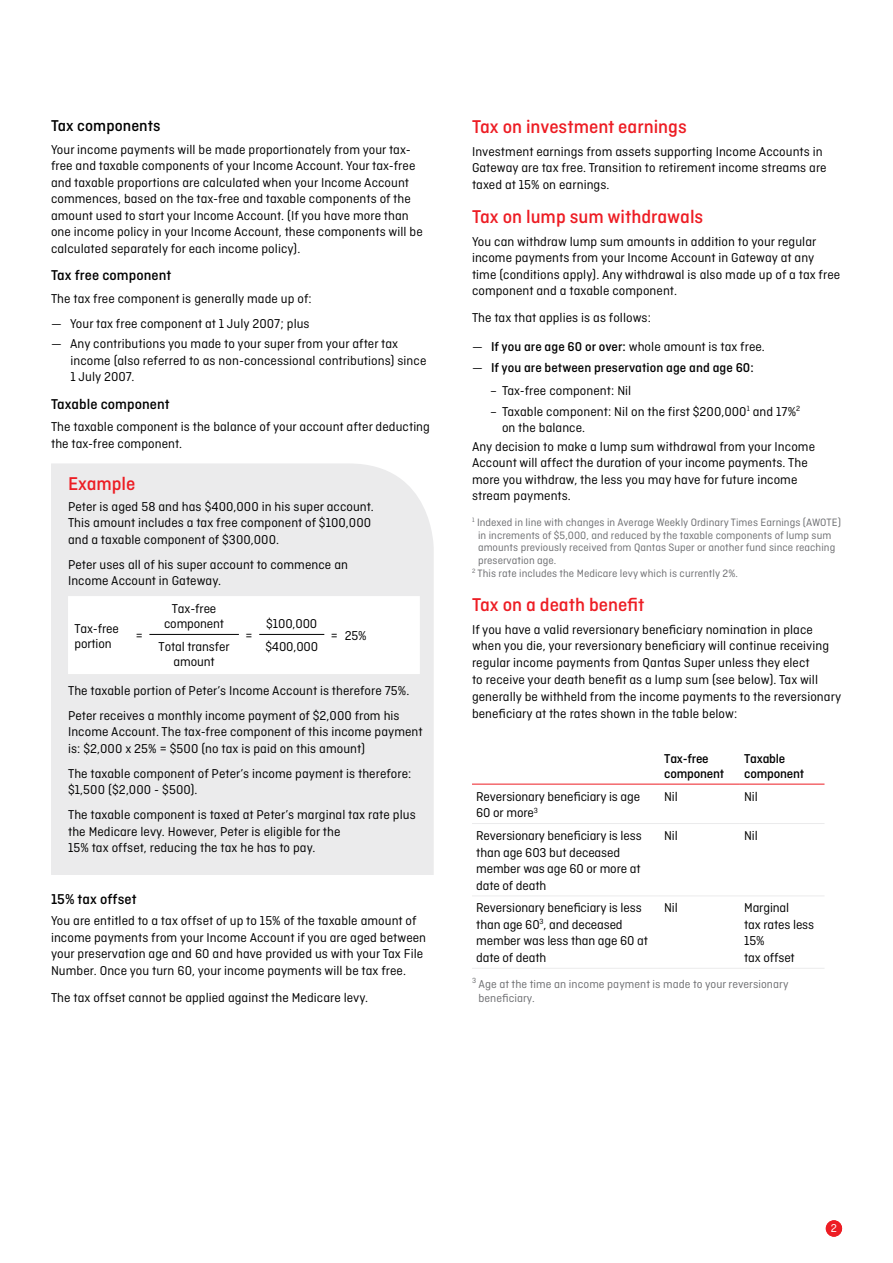
<style>
.page{position:relative;width:893px;height:1263px;background:#fff}
.page>*{position:absolute;margin:0;border:0;box-sizing:border-box;transform-origin:0 0}
.t1{font:500 19.5px "Ciutadella";color:#ed1d24}
.t2{font:500 16.5px "Ciutadella";letter-spacing:.005em;color:#000}
.t3{font:500 15px "Ciutadella";letter-spacing:.005em;color:#000}
.t4{font:13.5px/16.5px "Ciutadella";letter-spacing:.005em;color:#000}
.t5{font:500 13.5px/15px "Ciutadella";letter-spacing:-.005em;color:#000}
.t6{font:12px/14.2px "Ciutadella";letter-spacing:.005em;color:#6d6e71}
.t7{font:12px "Ciutadella";color:#fff}
.t8{font:11.25px "Ciutadella";letter-spacing:.005em;color:#6d6e71}
.s1{font-weight:500}
.s2{font-weight:400}
</style>
<div class="page">
<div style="left:826px;top:1221px;width:16px;height:15px;background:#ed1d24;border-radius:50%"></div>
<div style="left:826px;top:1220px;width:16px;height:16px;border:1px solid #ed1d24;border-radius:50%"></div>
<div style="left:51px;top:463px;width:383px;height:412px;background:#ebebec"></div>
<svg style="left:68px;top:596px;width:352px;height:78px"></svg>
<hr style="left:149px;top:634px;width:90px;height:1px;background:#000">
<hr style="left:259px;top:634px;width:65px;height:1px;background:#000">
<hr style="left:472px;top:823px;width:188px;height:1px;background:#ebebec">
<hr style="left:660px;top:823px;width:80px;height:1px;background:#ebebec">
<hr style="left:740px;top:823px;width:84px;height:1px;background:#ebebec">
<hr style="left:472px;top:895px;width:188px;height:1px;background:#ebebec">
<hr style="left:660px;top:895px;width:80px;height:1px;background:#ebebec">
<hr style="left:740px;top:895px;width:84px;height:1px;background:#ebebec">
<hr style="left:472px;top:968px;width:188px;height:1px;background:#ebebec">
<hr style="left:660px;top:968px;width:80px;height:1px;background:#ebebec">
<hr style="left:740px;top:968px;width:84px;height:1px;background:#ebebec">
<hr style="left:472px;top:784px;width:188px;height:1px;background:#ed1d24">
<hr style="left:660px;top:784px;width:80px;height:1px;background:#ed1d24">
<hr style="left:740px;top:784px;width:84px;height:1px;background:#ed1d24">
<p class="t2" style="left:51px;top:116px;width:111px">Tax components</p>
<p class="t4" style="left:51px;top:141px;width:373px">Your income payments will be made proportionately from your tax&shy;free and taxable components of your Income Account. Your tax-free and taxable proportions are calculated when your Income Account commences, based on the tax-free and taxable components of the amount used to start your Income Account. (If you have more than one income policy in your Income Account, these components will be calculated separately for each income policy).</p>
<p class="t3" style="left:51px;top:266px;width:122px">Tax free component</p>
<p class="t4" style="left:51px;top:290px;width:262px">The tax free component is generally made up of:</p>
<p class="t4" style="left:51px;top:315px;width:260px">— Your tax free component at 1 July 2007; plus</p>
<p class="t4" style="left:71px;top:336px;width:357px;text-indent:-20px">— Any contributions you made to your super from your after tax income (also referred to as non-concessional contributions) since<br>1 July 2007.</p>
<p class="t3" style="left:51px;top:395px;width:120px">Taxable component</p>
<p class="t4" style="left:51px;top:419px;width:380px">The taxable component is the balance of your account after deducting the tax-free component.</p>
<h1 class="t1" style="left:68px;top:473px;width:69px">Example</h1>
<p class="t4" style="left:68px;top:498px;width:307px">Peter is aged 58 and has $400,000 in his super account.<br>This amount includes a tax free component of $100,000 and a taxable component of $300,000.</p>
<p class="t4" style="left:68px;top:556px;width:281px">Peter uses all of his super account to commence an<br>Income Account in Gateway.</p>
<p class="t4" style="left:74px;top:621px;width:46px;line-height:15px">Tax-free portion</p>
<p class="t4" style="left:136px;top:627px;width:9px">=</p>
<p class="t4" style="left:164px;top:601px;width:62px;line-height:15px;text-align:center">Tax-free component</p>
<p class="t4" style="left:266px;top:615px;width:52px">$100,000</p>
<p class="t4" style="left:331px;top:627px;width:37px">= 25%</p>
<p class="t4" style="left:246px;top:627px;width:9px">=</p>
<p class="t4" style="left:159px;top:639px;width:73px;line-height:15px;text-align:center">Total transfer amount</p>
<p class="t4" style="left:265px;top:638px;width:54px">$400,000</p>
<p class="t4" style="left:68px;top:678px;width:343px;line-height:25px">The taxable portion of Peter’s Income Account is therefore 75%.<br>Peter receives a monthly income payment of $2,000 from his</p>
<p class="t4" style="left:68px;top:723px;width:356px">Income Account. The tax-free component of this income payment is: $2,000 x 25% = $500 (no tax is paid on this amount)</p>
<p class="t4" style="left:68px;top:765px;width:345px">The taxable component of Peter’s income payment is therefore: $1,500 ($2,000 - $500).</p>
<p class="t4" style="left:68px;top:806px;width:349px">The taxable component is taxed at Peter’s marginal tax rate plus the Medicare levy. However, Peter is eligible for the<br>15% tax offset, reducing the tax he has to pay.</p>
<p class="t3" style="left:51px;top:891px;width:87px">15% tax offset</p>
<p class="t4" style="left:51px;top:912px;width:377px">You are entitled to a tax offset of up to 15% of the taxable amount of income payments from your Income Account if you are aged between your preservation age and 60 and have provided us with your Tax File Number. Once you turn 60, your income payments will be tax free.</p>
<p class="t4" style="left:51px;top:989px;width:319px">The tax offset cannot be applied against the Medicare levy.</p>
<h1 class="t1" style="left:472px;top:116px;width:216px">Tax on investment earnings</h1>
<p class="t4" style="left:472px;top:143px;width:356px">Investment earnings from assets supporting Income Accounts in<br>Gateway are tax free. Transition to retirement income streams are taxed at 15% on earnings.</p>
<h1 class="t1" style="left:472px;top:205px;width:233px">Tax on lump sum withdrawals</h1>
<p class="t4" style="left:472px;top:233px;width:370px">You can withdraw lump sum amounts in addition to your regular income payments from your Income Account in Gateway at any time (conditions apply). Any withdrawal is also made up of a tax free component and a taxable component.</p>
<p class="t4" style="left:472px;top:309px;width:180px">The tax that applies is as follows:</p>
<p class="t4" style="left:472px;top:339px;width:294px">— <span class="s1">If you are age 60 or over:</span> whole amount is tax free.</p>
<p class="t5" style="left:472px;top:360px;width:283px"><span class="s2">—</span> If you are between preservation age and age 60:</p>
<p class="t4" style="left:490px;top:382px;width:143px">– Tax-free component: Nil</p>
<p class="t4" style="left:502px;top:403px;width:300px;text-indent:-12px">– Taxable component: Nil on the first $200,000<sup>1</sup> and 17%<sup>2 </sup>on the balance.</p>
<p class="t4" style="left:472px;top:438px;width:345px">Any decision to make a lump sum withdrawal from your Income Account will affect the duration of your income payments. The more you withdraw, the less you may have for future income stream payments.</p>
<p class="t8" style="left:472px;top:516px;width:370px"><sup>1</sup> Indexed in line with changes in Average Weekly Ordinary Times Earnings (AWOTE)</p>
<p class="t8" style="left:478px;top:529px;width:355px">in increments of $5,000, and reduced by the taxable components of lump sum</p>
<p class="t8" style="left:478px;top:542px;width:359px">amounts previously received from Qantas Super or another fund since reaching</p>
<p class="t8" style="left:478px;top:554px;width:80px">preservation age.</p>
<p class="t8" style="left:472px;top:567px;width:267px"><sup>2</sup> This rate includes the Medicare levy which is currently 2%.</p>
<h1 class="t1" style="left:472px;top:593px;width:174px">Tax on a death benefit</h1>
<p class="t4" style="left:472px;top:621px;width:371px;line-height:17px">If you have a valid reversionary beneficiary nomination in place when you die, your reversionary beneficiary will continue receiving regular income payments from Qantas Super unless they elect<br>to receive your death benefit as a lump sum (see below). Tax will generally be withheld from the income payments to the reversionary beneficiary at the rates shown in the table below:</p>
<p class="t5" style="left:664px;top:751px;width:61px">Tax-free component</p>
<p class="t5" style="left:744px;top:751px;width:61px">Taxable component</p>
<p class="t4" style="left:476px;top:788px;width:165px">Reversionary beneficiary is age<br>60 or more<sup>3</sup></p>
<p class="t4" style="left:664px;top:788px;width:15px">Nil</p>
<p class="t4" style="left:744px;top:788px;width:15px">Nil</p>
<p class="t4" style="left:476px;top:827px;width:167px">Reversionary beneficiary is less than age 603 but deceased member was age 60 or more at date of death</p>
<p class="t4" style="left:664px;top:827px;width:15px">Nil</p>
<p class="t4" style="left:744px;top:827px;width:15px">Nil</p>
<p class="t4" style="left:476px;top:900px;width:173px">Reversionary beneficiary is less than age 60<sup>3</sup>, and deceased member was less than age 60 at date of death</p>
<p class="t4" style="left:664px;top:900px;width:15px">Nil</p>
<p class="t4" style="left:744px;top:900px;width:72px">Marginal<br>tax rates less<br>15%<br>tax offset</p>
<p class="t6" style="left:478px;top:977px;width:312px;text-indent:-6px"><sup>3</sup> Age at the time an income payment is made to your reversionary beneficiary.</p>
<p class="t7" style="left:831px;top:1222px;width:8px">2</p>
</div>
